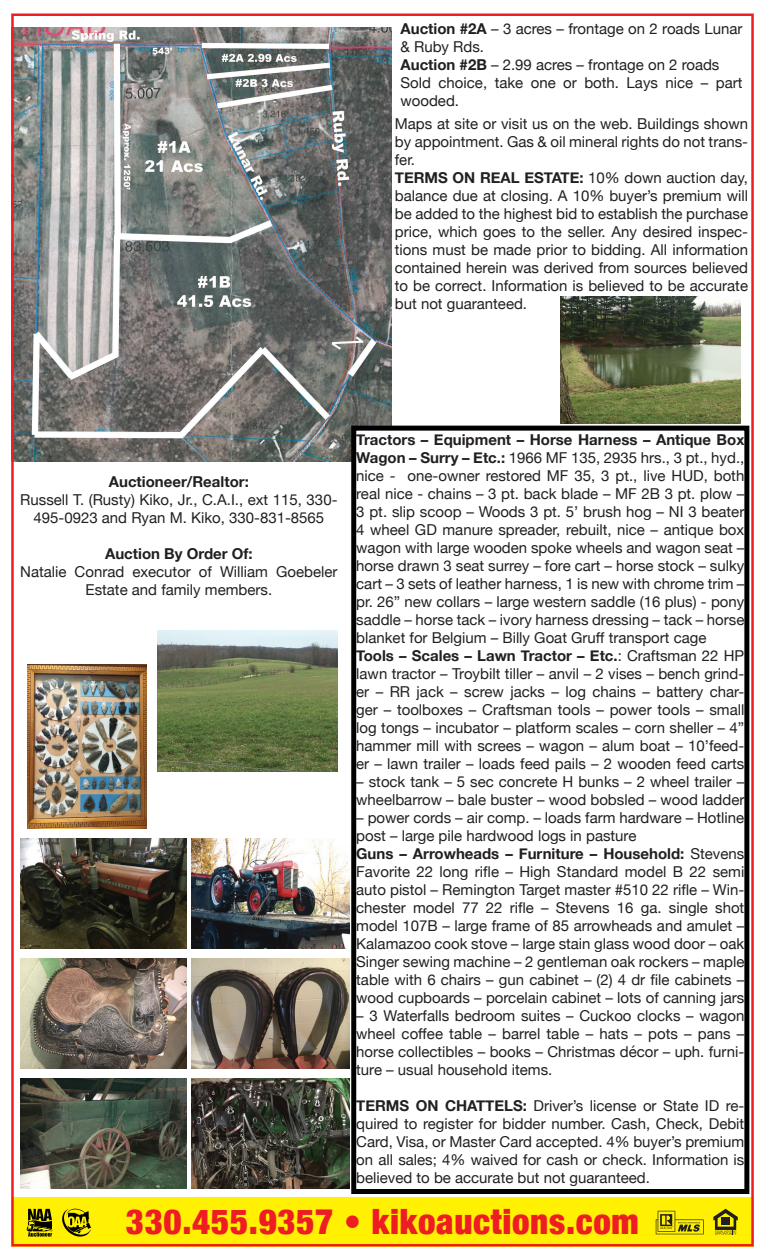
<style>
.page{position:relative;width:765px;height:1260px;background:#fff}
.page>*{position:absolute;margin:0;border:0;box-sizing:border-box;transform-origin:0 0}
.t1{font:900 condensed 34.88px "Helvetica Neue";letter-spacing:.02em;color:#ee1d23}
.t2{font:15px/18px "Helvetica Neue";color:#231f20;text-align:justify}
.t3{font:700 15px "Helvetica Neue";color:#231f20}
.s1{font-weight:700}
</style>
<div class="page">
<img style="left:11px;top:13px;width:743px;height:1233px">
<svg style="left:26px;top:1209px;width:26px;height:28px"></svg>
<svg style="left:62px;top:1209px;width:29px;height:28px"></svg>
<p class="t2" style="left:400px;top:21px;width:344px"><span class="s1">Auction #2A</span> – 3 acres – frontage on 2 roads Lunar &amp; Ruby Rds.</p>
<p class="t2" style="left:400px;top:57px;width:320px"><span class="s1">Auction #2B</span> – 2.99 acres – frontage on 2 roads</p>
<p class="t2" style="left:400px;top:75px;width:343px">Sold choice, take one or both. Lays nice – part wooded.</p>
<p class="t2" style="left:395px;top:116px;width:355px">Maps at site or visit us on the web. Buildings shown by appointment. Gas &amp; oil mineral rights do not trans&shy;fer.</p>
<p class="t2" style="left:395px;top:170px;width:355px"><span class="s1">TERMS ON REAL ESTATE:</span> 10% down auction day, balance due at closing. A 10% buyer’s premium will be added to the highest bid to establish the purchase price, which goes to the seller. Any desired inspec&shy;tions must be made prior to bidding. All information contained herein was derived from sources believed to be correct. Information is believed to be accurate but not guaranteed.</p>
<p class="t3" style="left:109px;top:470px;width:141px">Auctioneer/Realtor:</p>
<p class="t2" style="left:20px;top:492px;width:319px;text-align:center">Russell T. (Rusty) Kiko, Jr., C.A.I., ext 115, 330-<br>495-0923 and Ryan M. Kiko, 330-831-8565</p>
<p class="t3" style="left:105px;top:542px;width:149px">Auction By Order Of:</p>
<p class="t2" style="left:20px;top:564px;width:319px;text-align:center">Natalie Conrad executor of William Goebeler<br>Estate and family members.</p>
<p class="t2" style="left:356px;top:432px;width:390px"><span class="s1">Tractors – Equipment – Horse Harness – Antique Box Wagon – Surry – Etc.:</span> 1966 MF 135, 2935 hrs., 3 pt., hyd., nice - one-owner restored MF 35, 3 pt., live HUD, both real nice - chains – 3 pt. back blade – MF 2B 3 pt. plow – 3 pt. slip scoop – Woods 3 pt. 5’ brush hog – NI 3 beater 4 wheel GD manure spreader, rebuilt, nice – antique box wagon with large wooden spoke wheels and wagon seat – horse drawn 3 seat surrey – fore cart – horse stock – sulky cart – 3 sets of leather harness, 1 is new with chrome trim – pr. 26” new collars – large western saddle (16 plus) - pony saddle – horse tack – ivory harness dressing – tack – horse blanket for Belgium – Billy Goat Gruff transport cage</p>
<p class="t2" style="left:356px;top:648px;width:390px"><span class="s1">Tools – Scales – Lawn Tractor – Etc.</span>: Craftsman 22 HP lawn tractor – Troybilt tiller – anvil – 2 vises – bench grind&shy;er – RR jack – screw jacks – log chains – battery char&shy;ger – toolboxes – Craftsman tools – power tools – small log tongs – incubator – platform scales – corn sheller – 4” hammer mill with screes – wagon – alum boat – 10’feed&shy;er – lawn trailer – loads feed pails – 2 wooden feed carts</p>
<p class="t2" style="left:356px;top:774px;width:390px">– stock tank – 5 sec concrete H bunks – 2 wheel trailer – wheelbarrow – bale buster – wood bobsled – wood ladder</p>
<p class="t2" style="left:356px;top:810px;width:390px">– power cords – air comp. – loads farm hardware – Hotline post – large pile hardwood logs in pasture</p>
<p class="t2" style="left:356px;top:846px;width:390px"><span class="s1">Guns – Arrowheads – Furniture – Household:</span> Stevens Favorite 22 long rifle – High Standard model B 22 semi auto pistol – Remington Target master #510 22 rifle – Win&shy;chester model 77 22 rifle – Stevens 16 ga. single shot model 107B – large frame of 85 arrowheads and amulet – Kalamazoo cook stove – large stain glass wood door – oak Singer sewing machine – 2 gentleman oak rockers – maple table with 6 chairs – gun cabinet – (2) 4 dr file cabinets – wood cupboards – porcelain cabinet – lots of canning jars</p>
<p class="t2" style="left:356px;top:1008px;width:390px">– 3 Waterfalls bedroom suites – Cuckoo clocks – wagon wheel coffee table – barrel table – hats – pots – pans – horse collectibles – books – Christmas décor – uph. furni&shy;ture – usual household items.</p>
<p class="t2" style="left:356px;top:1098px;width:390px"><span class="s1">TERMS ON CHATTELS:</span> Driver’s license or State ID re&shy;quired to register for bidder number. Cash, Check, Debit Card, Visa, or Master Card accepted. 4% buyer’s premium on all sales; 4% waived for cash or check. Information is believed to be accurate but not guaranteed.</p>
<p class="t1" style="left:126px;top:1193px;width:514px">330.455.9357 • kikoauctions.com</p>
</div>
